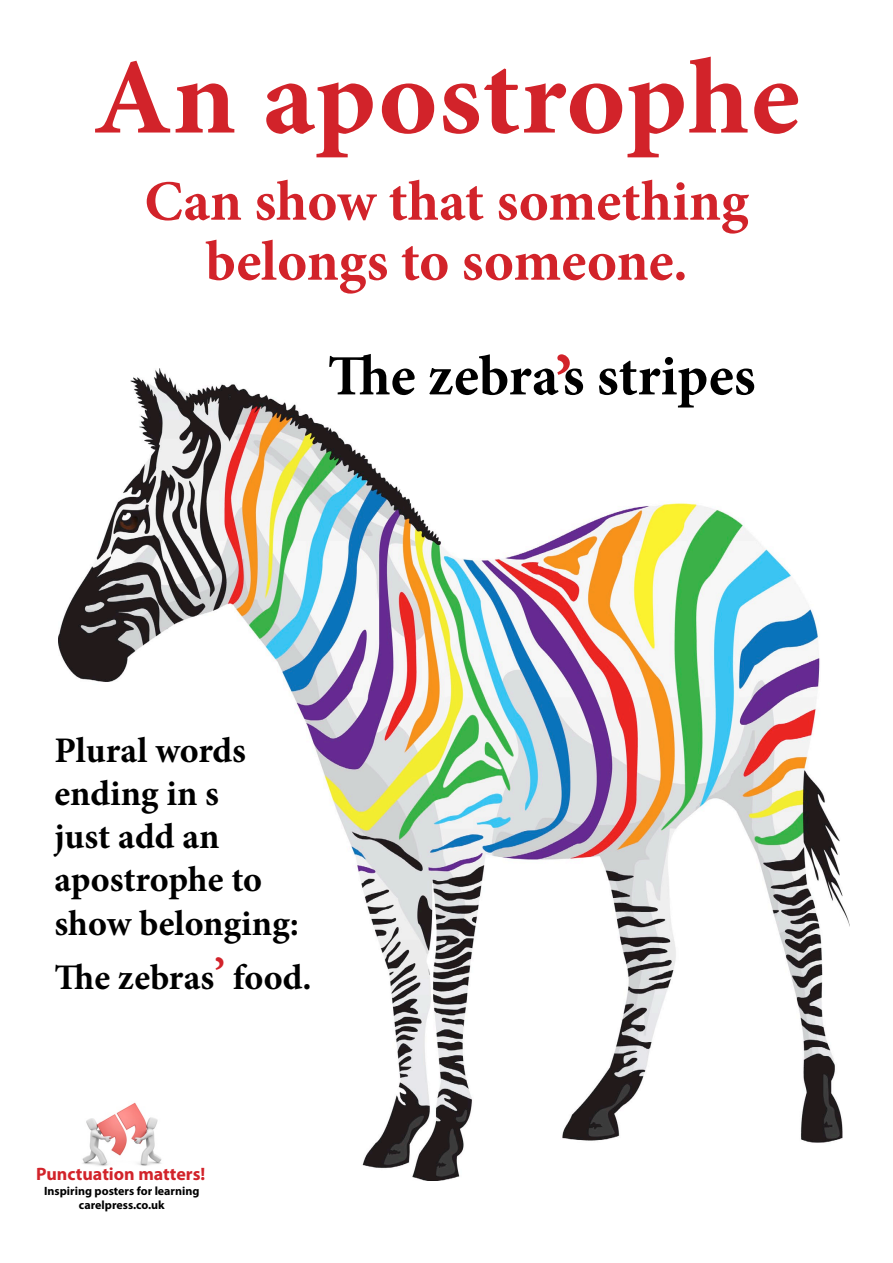
<style>
.page{position:relative;width:893px;height:1263px;background:#fff}
.page>*{position:absolute;margin:0;border:0;box-sizing:border-box;transform-origin:0 0}
.t1{font:700 108px "Minion Pro";letter-spacing:.005em;color:#d2232a;scale:1.04 1}
.t2{font:700 72px "Minion Pro";color:#d2232a}
.t3{font:700 57px/60px "Minion Pro";color:#d2232a;text-align:center}
.t4{font:700 57px "Minion Pro";color:#000}
.t5{font:700 36px/43.2px "Minion Pro";letter-spacing:-.005em;color:#000}
.t6{font:700 18px "Myriad Pro";color:#d2232a}
.t7{font:700 12px "Myriad Pro";color:#000}
.s1{font-size:45px;color:#d2232a}
</style>
<div class="page">
<img style="left:59px;top:368px;width:790px;height:813px">
<img style="left:71px;top:1095px;width:103px;height:78px">
<p class="t1" style="left:93px;top:22px;width:681px">An apostrophe</p>
<p class="t3" style="left:144px;top:171px;width:606px">Can show that something belongs to someone.</p>
<p class="t4" style="left:328px;top:336px;width:429px">The zebras stripes</p>
<p class="t2" style="left:555px;top:332px;width:19px">’</p>
<p class="t5" style="left:55px;top:728px;width:246px">Plural words ending in s<br>just add an apostrophe to show belonging:</p>
<p class="t5" style="left:55px;top:955px;width:259px">The zebras<span class="s1">’</span> food.</p>
<p class="t6" style="left:36px;top:1162px;width:171px">Punctuation matters!</p>
<p class="t7" style="left:44px;top:1183px;width:157px">Inspiring posters for learning</p>
<p class="t7" style="left:79px;top:1197px;width:87px">carelpress.co.uk</p>
</div>
